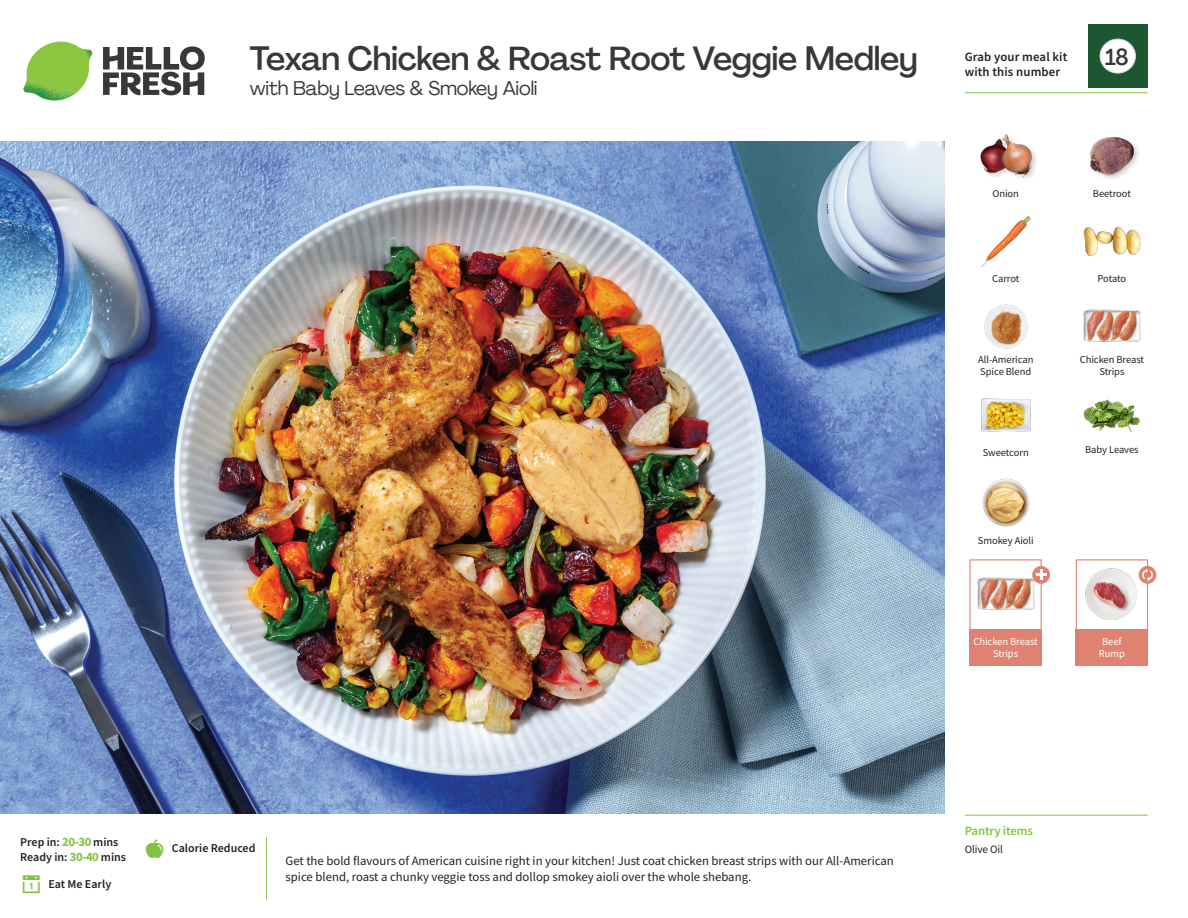
<style>
.page{position:relative;width:1188px;height:918px;background:#fff}
.page>*{position:absolute;margin:0;border:0;box-sizing:border-box;transform-origin:0 0}
._15_Titel_UK{font:500 33px "Agrandir";letter-spacing:-.015em;color:#383839}
._002_Label_Nr{font:500 22.8px "Agrandir";color:#383839;scale:.94 1}
._15_Titel_UK-2{font:19.5px "Agrandir";letter-spacing:-.01em;color:#383839}
.Step_6_Text_AU{font:12.75px/16.5px "Source Sans Pro";color:#231f20}
.t1{font:600 12.75px/15px "Source Sans Pro";letter-spacing:.01em;color:#231f20}
._04_Headers_Front{font:600 12.75px "Source Sans Pro";letter-spacing:-.01em;color:#81c340}
._04_Intro{font:600 12px "Source Sans Pro";color:#231f20}
._05_Pantry{font:11.25px "Source Sans Pro";letter-spacing:-.01em;color:#231f20}
._18_FRONT_ingredients{font:10.5px/12px "Source Sans Pro";letter-spacing:-.005em;color:#231f20;text-align:center}
._18_FRONT_ingredients-2{font:10.5px/12px "Source Sans Pro";letter-spacing:-.005em;color:#fff;text-align:center}
.s1{font-weight:700;font-size:12.75px;color:#81c340}
</style>
<div class="page">
<svg style="left:103px;top:46px;width:102px;height:49px"></svg>
<img style="left:23px;top:42px;width:69px;height:59px">
<img style="left:0;top:142px;width:945px;height:672px">
<div style="left:1076px;top:559px;width:72px;height:73px;border:1px solid #df8272"></div>
<div style="left:1076px;top:629px;width:72px;height:37px;background:#df8272"></div>
<div style="left:969px;top:629px;width:73px;height:37px;background:#df8272"></div>
<img style="left:1086px;top:569px;width:51px;height:51px">
<div style="left:969px;top:559px;width:73px;height:73px;border:1px solid #df8272"></div>
<img style="left:977px;top:569px;width:57px;height:41px">
<svg style="left:1032px;top:566px;width:18px;height:18px"></svg>
<svg style="left:1036px;top:570px;width:10px;height:10px"></svg>
<div style="left:1139px;top:566px;width:17px;height:18px;background:#df8272;border-radius:50%"></div>
<svg style="left:1142px;top:568px;width:11px;height:13px"></svg>
<div style="left:1088px;top:24px;width:60px;height:64px;background:#1d5732"></div>
<div style="left:1100px;top:39px;width:35px;height:34px;background:#fff;border-radius:50%"></div>
<div style="left:1100px;top:39px;width:36px;height:34px;border:1px solid #d1d2d4;border-radius:50%"></div>
<img style="left:1083px;top:309px;width:58px;height:33px">
<img style="left:1083px;top:399px;width:58px;height:33px">
<img style="left:981px;top:398px;width:50px;height:34px">
<img style="left:982px;top:478px;width:48px;height:49px">
<img style="left:984px;top:304px;width:44px;height:45px">
<img style="left:980px;top:215px;width:52px;height:52px">
<img style="left:1083px;top:226px;width:58px;height:31px">
<div style="left:979px;top:133px;width:60px;height:51px;background:#231f20;opacity:.2"></div>
<img style="left:979px;top:133px;width:55px;height:51px">
<img style="left:1090px;top:136px;width:49px;height:43px">
<hr style="left:965px;top:815px;width:183px;height:1px;background:#81c340">
<hr style="left:965px;top:92px;width:183px;height:1px;background:#81c340">
<p class="_15_Titel_UK" style="left:250px;top:38px;width:669px">Texan Chicken &amp; Roast Root Veggie Medley</p>
<p class="_15_Titel_UK-2" style="left:250px;top:76px;width:289px">with Baby Leaves &amp; Smokey Aioli</p>
<p class="t1" style="left:965px;top:49px;width:104px">Grab your meal kit with this number</p>
<p class="_002_Label_Nr" style="left:1105px;top:43px;width:26px">18</p>
<p class="_18_FRONT_ingredients" style="left:993px;top:188px;width:28px">Onion</p>
<p class="_18_FRONT_ingredients" style="left:1093px;top:188px;width:39px">Beetroot</p>
<p class="_18_FRONT_ingredients" style="left:992px;top:273px;width:29px">Carrot</p>
<p class="_18_FRONT_ingredients" style="left:1098px;top:273px;width:30px">Potato</p>
<p class="_18_FRONT_ingredients" style="left:978px;top:354px;width:57px;text-align:left">All-American<br>Spice Blend</p>
<p class="_18_FRONT_ingredients" style="left:1080px;top:354px;width:66px">Chicken Breast<br>Strips</p>
<p class="_18_FRONT_ingredients" style="left:983px;top:447px;width:48px">Sweetcorn</p>
<p class="_18_FRONT_ingredients" style="left:1085px;top:444px;width:55px">Baby Leaves</p>
<p class="_18_FRONT_ingredients" style="left:978px;top:534px;width:57px">Smokey Aioli</p>
<p class="_18_FRONT_ingredients-2" style="left:973px;top:636px;width:66px">Chicken Breast<br>Strips</p>
<p class="_18_FRONT_ingredients-2" style="left:1099px;top:636px;width:28px">Beef<br>Rump</p>
<p class="_04_Intro" style="left:20px;top:834px;width:100px">Prep in: <span class="s1">20-30</span> mins</p>
<p class="_04_Intro" style="left:20px;top:849px;width:107px">Ready in: <span class="s1">30-40</span> mins</p>
<p class="_04_Intro" style="left:48px;top:876px;width:64px">Eat Me Early</p>
<p class="_04_Intro" style="left:172px;top:841px;width:85px">Calorie Reduced</p>
<p class="Step_6_Text_AU" style="left:285px;top:852px;width:610px">Get the bold flavours of American cuisine right in your kitchen! Just coat chicken breast strips with our All-American spice blend, roast a chunky veggie toss and dollop smokey aioli over the whole shebang.</p>
<p class="_04_Headers_Front" style="left:965px;top:822px;width:70px">Pantry items</p>
<p class="_05_Pantry" style="left:965px;top:842px;width:40px">Olive Oil</p>
</div>
